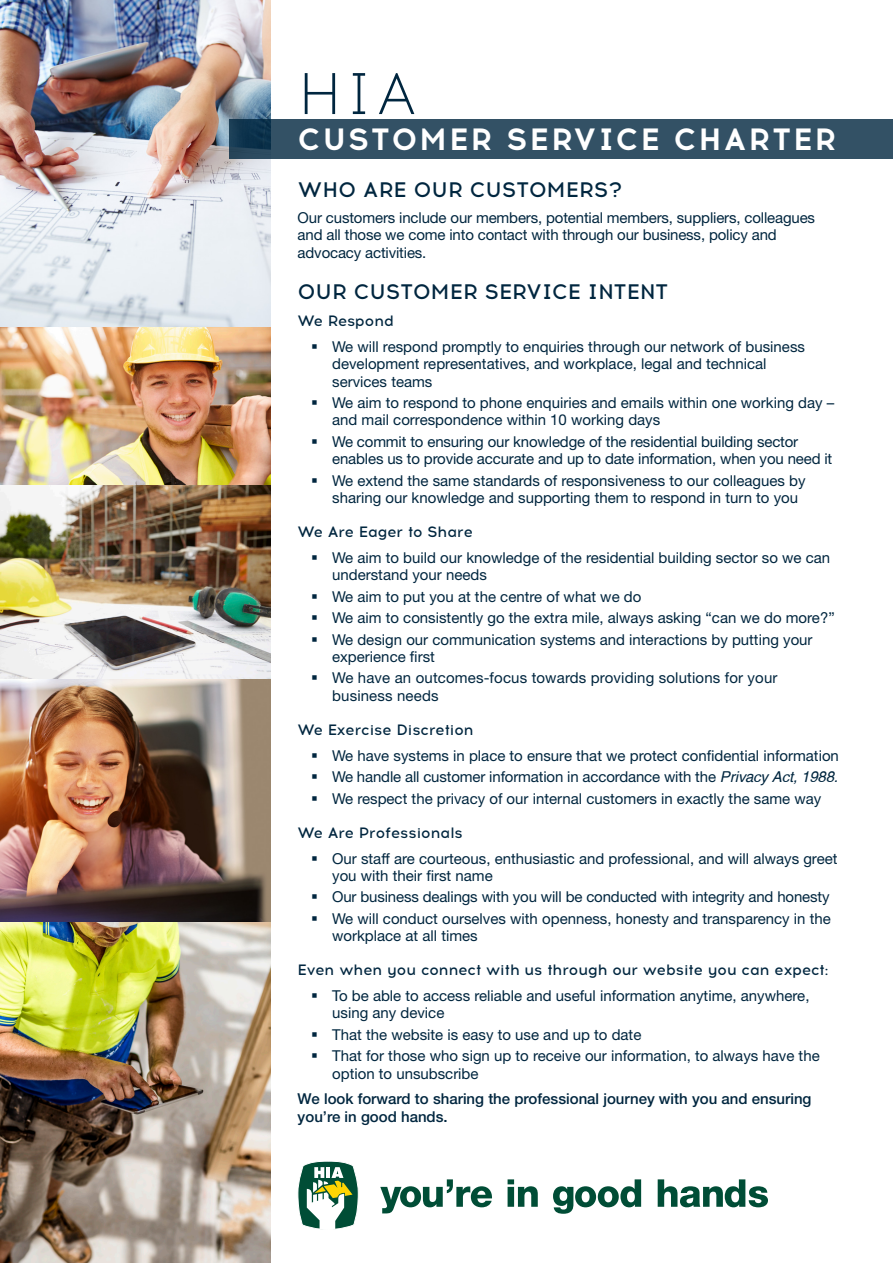
<style>
.page{position:relative;width:893px;height:1263px;background:#fff}
.page>*{position:absolute;margin:0;border:0;box-sizing:border-box;transform-origin:0 0}
.t1{font:300 58.5px "Acrom";color:#00263f}
.t2{font:700 30.75px "Acrom";letter-spacing:.07em;color:#fff}
.t3{font:500 21px "Acrom";letter-spacing:.01em;color:#00263f}
.t4{font:15px/17.2px "Helvetica Neue";color:#00263f}
.t5{font:500 15px "Acrom";color:#00263f}
.t6{font:500 15px/17.2px "Helvetica Neue";color:#00263f}
.s1{font-family:"Helvetica";font-style:italic}
</style>
<div class="page">
<img style="left:0;top:0;width:270px;height:327px">
<img style="left:0;top:327px;width:270px;height:936px">
<div style="left:230px;top:119px;width:663px;height:39px;background:#335165"></div>
<svg style="left:298px;top:1161px;width:61px;height:69px"></svg>
<svg style="left:380px;top:1179px;width:112px;height:34px"></svg>
<svg style="left:508px;top:1179px;width:30px;height:28px"></svg>
<svg style="left:553px;top:1179px;width:88px;height:35px"></svg>
<svg style="left:658px;top:1179px;width:110px;height:28px"></svg>
<p class="t1" style="left:298px;top:59px;width:121px">HIA</p>
<p class="t2" style="left:298px;top:117px;width:540px">CUSTOMER SERVICE CHARTER</p>
<p class="t3" style="left:298px;top:176px;width:326px">WHO ARE OUR CUSTOMERS?</p>
<p class="t4" style="left:298px;top:209px;width:519px">Our customers include our members, potential members, suppliers, colleagues and all those we come into contact with through our business, policy and advocacy activities.</p>
<p class="t3" style="left:298px;top:277px;width:372px">OUR CUSTOMER SERVICE INTENT</p>
<p class="t5" style="left:298px;top:311px;width:98px">We Respond</p>
<p class="t4" style="left:332px;top:338px;width:474px">We will respond promptly to enquiries through our network of business development representatives, and workplace, legal and technical services teams</p>
<p class="t4" style="left:332px;top:394px;width:504px">We aim to respond to phone enquiries and emails within one working day – and mail correspondence within 10 working days</p>
<p class="t4" style="left:332px;top:433px;width:502px">We commit to ensuring our knowledge of the residential building sector enables us to provide accurate and up to date information, when you need it</p>
<p class="t4" style="left:332px;top:471px;width:475px">We extend the same standards of responsiveness to our colleagues by sharing our knowledge and supporting them to respond in turn to you</p>
<p class="t5" style="left:298px;top:522px;width:177px">We Are Eager to Share</p>
<p class="t4" style="left:332px;top:549px;width:500px">We aim to build our knowledge of the residential building sector so we can understand your needs</p>
<p class="t4" style="left:332px;top:587px;width:311px">We aim to put you at the centre of what we do</p>
<p class="t4" style="left:332px;top:609px;width:504px">We aim to consistently go the extra mile, always asking “can we do more?”</p>
<p class="t4" style="left:332px;top:630px;width:482px">We design our communication systems and interactions by putting your experience first</p>
<p class="t4" style="left:332px;top:669px;width:447px">We have an outcomes-focus towards providing solutions for your business needs</p>
<p class="t5" style="left:298px;top:719px;width:177px">We Exercise Discretion</p>
<p class="t4" style="left:332px;top:746px;width:508px">We have systems in place to ensure that we protect confidential information</p>
<p class="t4" style="left:332px;top:768px;width:507px">We handle all customer information in accordance with the <span class="s1">Privacy Act, 1988.</span></p>
<p class="t4" style="left:332px;top:789px;width:491px">We respect the privacy of our internal customers in exactly the same way</p>
<p class="t5" style="left:298px;top:822px;width:167px">We Are Professionals</p>
<p class="t4" style="left:332px;top:849px;width:507px">Our staff are courteous, enthusiastic and professional, and will always greet you with their first name</p>
<p class="t4" style="left:332px;top:888px;width:499px">Our business dealings with you will be conducted with integrity and honesty</p>
<p class="t4" style="left:332px;top:910px;width:500px">We will conduct ourselves with openness, honesty and transparency in the workplace at all times</p>
<p class="t5" style="left:298px;top:960px;width:532px">Even when you connect with us through our website you can expect:</p>
<p class="t4" style="left:332px;top:987px;width:479px">To be able to access reliable and useful information anytime, anywhere, using any device</p>
<p class="t4" style="left:332px;top:1026px;width:311px">That the website is easy to use and up to date</p>
<p class="t4" style="left:332px;top:1047px;width:489px">That for those who sign up to receive our information, to always have the option to unsubscribe</p>
<p class="t6" style="left:298px;top:1090px;width:515px">We look forward to sharing the professional journey with you and ensuring you’re in good hands.</p>
</div>
